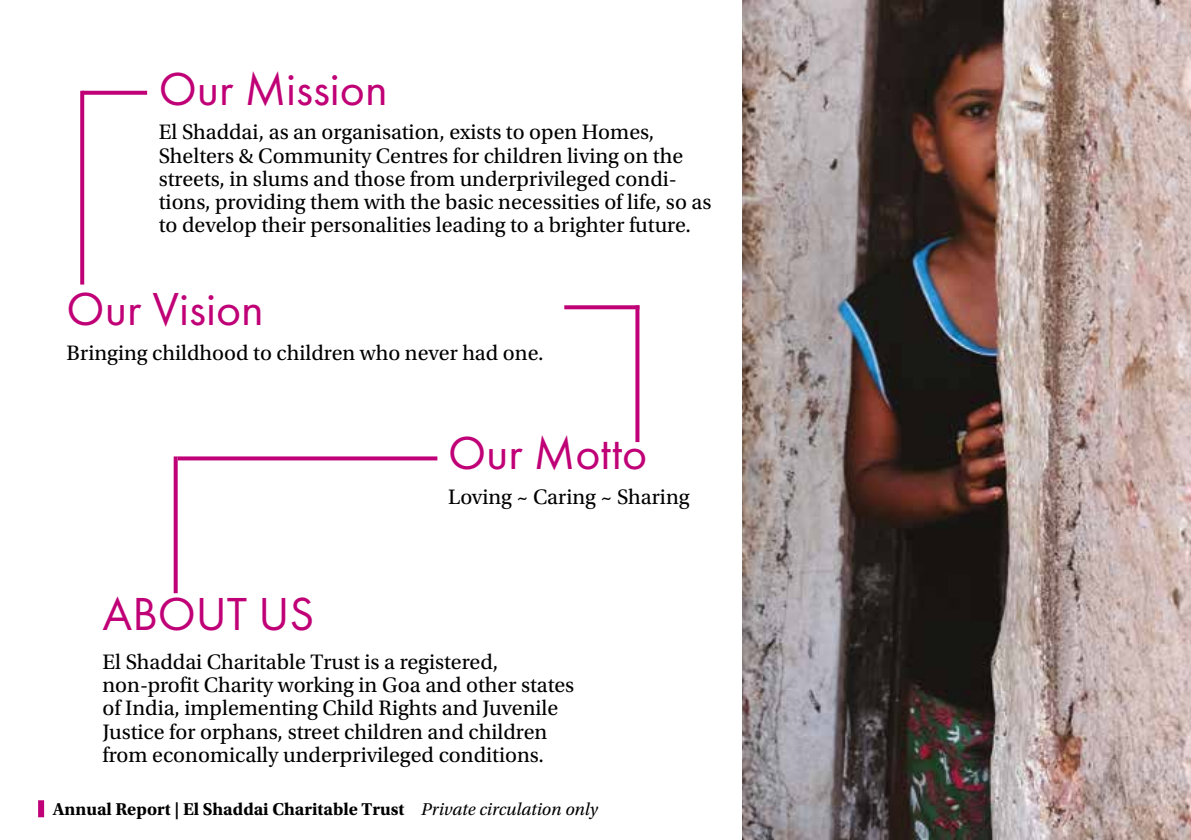
<style>
.page{position:relative;width:1191px;height:840px;background:#fff}
.page>*{position:absolute;margin:0;border:0;box-sizing:border-box;transform-origin:0 0}
.t1{font:48px "Futura PT";color:#c00076}
.t2{font:22px/23.2px "Utopia Std";color:#000}
.t3{font:700 18px "Utopia Std";color:#000}
.s1{font-weight:400;font-style:italic}
</style>
<div class="page">
<div style="left:38px;top:799px;width:6px;height:17px;background:#c00076"></div>
<svg style="left:84px;top:91px;width:63px;height:4px"></svg>
<svg style="left:564px;top:305px;width:71px;height:4px"></svg>
<svg style="left:178px;top:456px;width:259px;height:4px"></svg>
<svg style="left:80px;top:91px;width:4px;height:193px"></svg>
<svg style="left:635px;top:305px;width:4px;height:137px"></svg>
<svg style="left:174px;top:456px;width:4px;height:137px"></svg>
<img style="left:742px;top:0;width:449px;height:839px">
<h1 class="t1" style="left:159px;top:60px;width:230px">Our Mission</h1>
<p class="t2" style="left:159px;top:121px;width:554px">El Shaddai, as an organisation, exists to open Homes, Shelters &amp; Community Centres for children living on the streets, in slums and those from underprivileged condi&shy;tions, providing them with the basic necessities of life, so as to develop their personalities leading to a brighter future.</p>
<h1 class="t1" style="left:67px;top:280px;width:199px">Our Vision</h1>
<p class="t2" style="left:67px;top:341px;width:478px">Bringing childhood to children who never had one.</p>
<h1 class="t1" style="left:448px;top:424px;width:201px">Our Motto</h1>
<p class="t2" style="left:448px;top:485px;width:243px">Loving ~ Caring ~ Sharing</p>
<h1 class="t1" style="left:102px;top:585px;width:213px">ABOUT US</h1>
<p class="t2" style="left:102px;top:650px;width:473px">El Shaddai Charitable Trust is a registered, non-profit Charity working in Goa and other states of India, implementing Child Rights and Juvenile Justice for orphans, street children and children from economically underprivileged conditions.</p>
<p class="t3" style="left:53px;top:798px;width:546px">Annual Report | El Shaddai Charitable Trust <span class="s1">Private circulation only</span></p>
</div>
